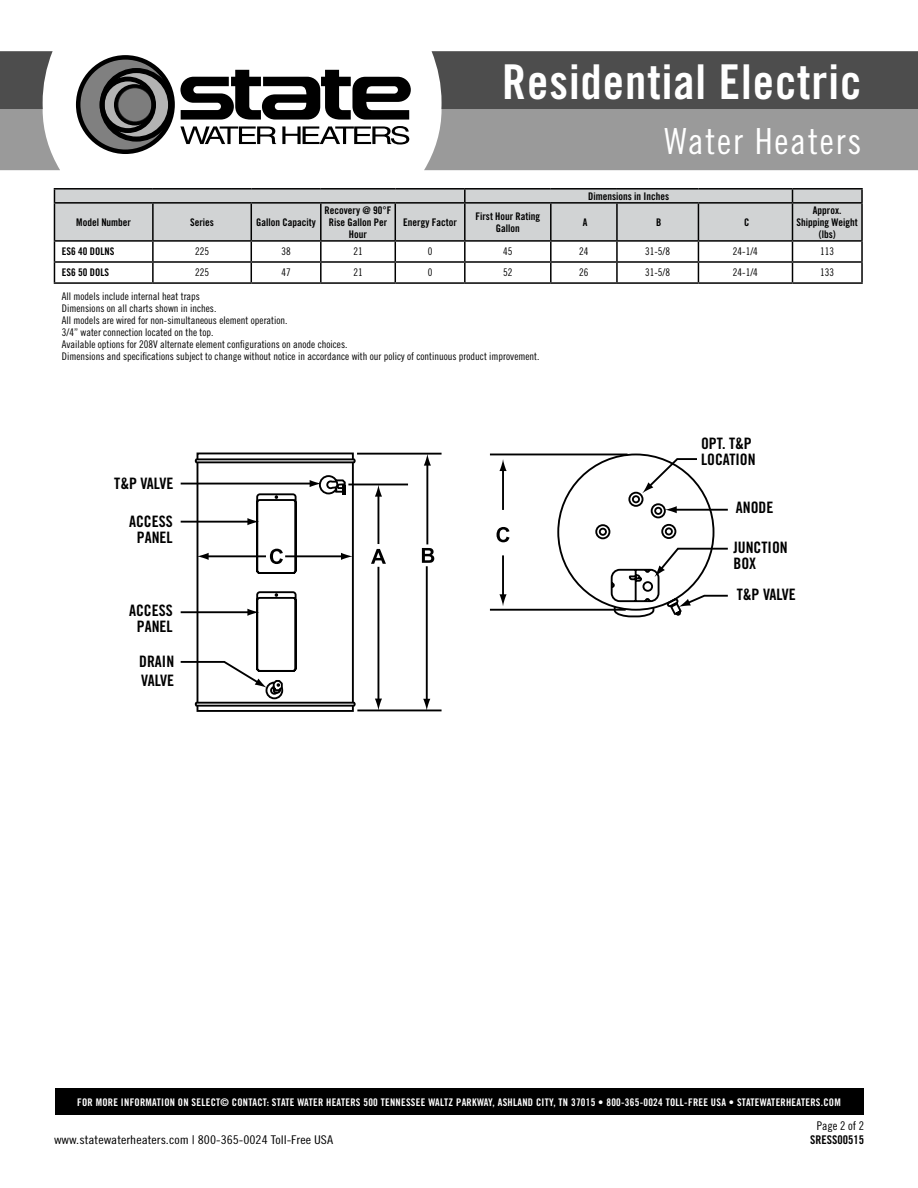
<style>
.page{position:relative;width:918px;height:1188px;background:#fff}
.page>*{position:absolute;margin:0;border:0;box-sizing:border-box;transform-origin:0 0}
.t1{font:48px "Trade Gothic LT Std Bd Cn 20";letter-spacing:.02em;color:#fff}
.t2{font:36px "Trade Gothic LT Std Cn 18";letter-spacing:.05em;color:#fff}
.t3{font:15.75px/15.8px "Trade Gothic LT Std Bd Cn 20";color:#000}
.t4{font:12px "Trade Gothic LT Std Cn 18";color:#000;scale:1.14 1}
.t5{font:12px "Trade Gothic LT Std Bd Cn 20";color:#000}
.t6{font:12px "Trade Gothic LT Std Cn 18";color:#000}
.t7{font:10.5px/12px "Trade Gothic LT Std Cn 18";color:#000}
.t8{font:10.5px/12px "Trade Gothic LT Std Bd Cn 20";color:#000;text-align:center}
.t9{font:10.5px "Trade Gothic LT Std Bd Cn 20";letter-spacing:.025em;color:#fff}
</style>
<div class="page">
<svg style="left:0;top:51px;width:60px;height:119px"></svg>
<svg style="left:424px;top:51px;width:494px;height:119px;background:#787878"></svg>
<svg style="left:180px;top:70px;width:231px;height:50px"></svg>
<svg style="left:180px;top:126px;width:96px;height:18px"></svg>
<svg style="left:282px;top:126px;width:127px;height:19px"></svg>
<svg style="left:78px;top:57px;width:96px;height:95px"></svg>
<svg style="left:102px;top:70px;width:69px;height:69px;background:#686868"></svg>
<div style="left:102px;top:70px;width:70px;height:70px;border:2px solid #000;border-radius:50%"></div>
<svg style="left:115px;top:85px;width:39px;height:39px"></svg>
<div style="left:55px;top:1088px;width:808px;height:27px;background:#000"></div>
<svg style="left:180px;top:452px;width:376px;height:260px"></svg>
<hr style="left:181px;top:611px;width:69px;height:2px;background:#000">
<hr style="left:181px;top:521px;width:69px;height:2px;background:#000">
<hr style="left:181px;top:483px;width:131px;height:2px;background:#000">
<svg style="left:194px;top:474px;width:163px;height:234px"></svg>
<svg style="left:556px;top:453px;width:172px;height:165px"></svg>
<hr style="left:54px;top:282px;width:99px;height:2px;background:#000">
<hr style="left:153px;top:282px;width:98px;height:2px;background:#000">
<hr style="left:251px;top:282px;width:70px;height:2px;background:#000">
<hr style="left:321px;top:282px;width:74px;height:2px;background:#000">
<hr style="left:395px;top:282px;width:70px;height:2px;background:#000">
<hr style="left:465px;top:282px;width:86px;height:2px;background:#000">
<hr style="left:551px;top:282px;width:66px;height:2px;background:#000">
<hr style="left:617px;top:282px;width:81px;height:2px;background:#000">
<hr style="left:698px;top:282px;width:95px;height:2px;background:#000">
<hr style="left:793px;top:282px;width:70px;height:2px;background:#000">
<hr style="left:54px;top:188px;width:99px;height:2px;background:#000">
<hr style="left:153px;top:188px;width:98px;height:2px;background:#000">
<hr style="left:251px;top:188px;width:70px;height:2px;background:#000">
<hr style="left:321px;top:188px;width:74px;height:2px;background:#000">
<hr style="left:395px;top:188px;width:70px;height:2px;background:#000">
<hr style="left:465px;top:188px;width:86px;height:2px;background:#000">
<hr style="left:551px;top:188px;width:66px;height:2px;background:#000">
<hr style="left:617px;top:188px;width:81px;height:2px;background:#000">
<hr style="left:698px;top:188px;width:95px;height:2px;background:#000">
<hr style="left:793px;top:188px;width:70px;height:2px;background:#000">
<svg style="left:54px;top:189px;width:809px;height:93px"></svg>
<hr style="left:54px;top:202px;width:99px;height:2px;background:#000">
<hr style="left:54px;top:204px;width:1px;height:36px;background:#000">
<hr style="left:153px;top:202px;width:98px;height:2px;background:#000">
<hr style="left:251px;top:202px;width:70px;height:2px;background:#000">
<hr style="left:321px;top:202px;width:74px;height:2px;background:#000">
<hr style="left:395px;top:202px;width:70px;height:2px;background:#000">
<hr style="left:465px;top:202px;width:86px;height:2px;background:#000">
<hr style="left:551px;top:202px;width:66px;height:2px;background:#000">
<hr style="left:617px;top:202px;width:81px;height:2px;background:#000">
<hr style="left:698px;top:202px;width:95px;height:2px;background:#000">
<hr style="left:793px;top:202px;width:70px;height:2px;background:#000">
<hr style="left:861px;top:204px;width:2px;height:36px;background:#000">
<hr style="left:54px;top:240px;width:99px;height:2px;background:#000">
<hr style="left:153px;top:240px;width:98px;height:2px;background:#000">
<hr style="left:251px;top:240px;width:70px;height:2px;background:#000">
<hr style="left:321px;top:240px;width:74px;height:2px;background:#000">
<hr style="left:395px;top:240px;width:70px;height:2px;background:#000">
<hr style="left:465px;top:240px;width:86px;height:2px;background:#000">
<hr style="left:551px;top:240px;width:66px;height:2px;background:#000">
<hr style="left:617px;top:240px;width:81px;height:2px;background:#000">
<hr style="left:698px;top:240px;width:95px;height:2px;background:#000">
<hr style="left:793px;top:240px;width:70px;height:2px;background:#000">
<h1 class="t1" style="left:502px;top:53px;width:361px">Residential Electric</h1>
<h2 class="t2" style="left:665px;top:120px;width:198px">Water Heaters</h2>
<p class="t8" style="left:76px;top:216px;width:56px">Model Number</p>
<p class="t8" style="left:190px;top:216px;width:25px">Series</p>
<p class="t8" style="left:256px;top:216px;width:61px">Gallon Capacity</p>
<p class="t8" style="left:325px;top:204px;width:68px">Recovery @ 90°F<br>Rise Gallon Per<br>Hour</p>
<p class="t8" style="left:588px;top:190px;width:83px">Dimensions in Inches</p>
<p class="t8" style="left:403px;top:216px;width:55px">Energy Factor</p>
<p class="t8" style="left:475px;top:210px;width:66px">First Hour Rating<br>Gallon</p>
<p class="t8" style="left:583px;top:216px;width:6px">A</p>
<p class="t8" style="left:656px;top:216px;width:7px">B</p>
<p class="t8" style="left:744px;top:216px;width:7px">C</p>
<p class="t8" style="left:797px;top:204px;width:63px">Approx.<br>Shipping Weight (lbs)</p>
<p class="t8" style="left:62px;top:245px;width:54px">ES6 40 DOLNS</p>
<p class="t7" style="left:195px;top:245px;width:15px">225</p>
<p class="t7" style="left:281px;top:245px;width:11px">38</p>
<p class="t7" style="left:353px;top:245px;width:11px">21</p>
<p class="t7" style="left:428px;top:245px;width:6px">0</p>
<p class="t7" style="left:503px;top:245px;width:11px">45</p>
<p class="t7" style="left:579px;top:245px;width:11px">24</p>
<p class="t7" style="left:645px;top:245px;width:27px">31-5/8</p>
<p class="t7" style="left:733px;top:245px;width:27px">24-1/4</p>
<p class="t7" style="left:820px;top:245px;width:15px">113</p>
<p class="t8" style="left:62px;top:267px;width:49px">ES6 50 DOLS</p>
<p class="t7" style="left:195px;top:266px;width:15px">225</p>
<p class="t7" style="left:281px;top:266px;width:11px">47</p>
<p class="t7" style="left:353px;top:266px;width:11px">21</p>
<p class="t7" style="left:428px;top:266px;width:6px">0</p>
<p class="t7" style="left:503px;top:266px;width:11px">52</p>
<p class="t7" style="left:579px;top:266px;width:11px">26</p>
<p class="t7" style="left:645px;top:266px;width:27px">31-5/8</p>
<p class="t7" style="left:733px;top:266px;width:27px">24-1/4</p>
<p class="t7" style="left:820px;top:266px;width:15px">133</p>
<p class="t7" style="left:62px;top:290px;width:479px">All models include internal heat traps<br>Dimensions on all charts shown in inches.<br>All models are wired for non-simultaneous element operation.<br>3/4” water connection located on the top.<br>Available options for 208V alternate element configurations on anode choices.<br>Dimensions and specifications subject to change without notice in accordance with our policy of continuous product improvement.</p>
<h3 class="t3" style="left:114px;top:476px;width:61px">T&amp;P VALVE</h3>
<h3 class="t3" style="left:129px;top:513px;width:45px;text-align:center">ACCESS<br>PANEL</h3>
<h3 class="t3" style="left:129px;top:603px;width:45px;text-align:center">ACCESS<br>PANEL</h3>
<h3 class="t3" style="left:139px;top:652px;width:36px;line-height:18.9px">DRAIN<br>VALVE</h3>
<h3 class="t3" style="left:701px;top:435px;width:56px">OPT. T&amp;P<br>LOCATION</h3>
<h3 class="t3" style="left:736px;top:500px;width:39px">ANODE</h3>
<h3 class="t3" style="left:733px;top:539px;width:56px">JUNCTION<br>BOX</h3>
<h3 class="t3" style="left:737px;top:587px;width:61px">T&amp;P VALVE</h3>
<p class="t9" style="left:77px;top:1096px;width:765px">FOR MORE INFORMATION ON SELECT© CONTACT: STATE WATER HEATERS 500 TENNESSEE WALTZ PARKWAY, ASHLAND CITY, TN 37015 • 800-365-0024 TOLL-FREE USA • STATEWATERHEATERS.COM</p>
<p class="t4" style="left:54px;top:1133px;width:246px">www.statewaterheaters.com | 800-365-0024 Toll-Free USA</p>
<p class="t6" style="left:817px;top:1119px;width:49px">Page 2 of 2</p>
<p class="t5" style="left:810px;top:1132px;width:55px">SRESS00515</p>
</div>
